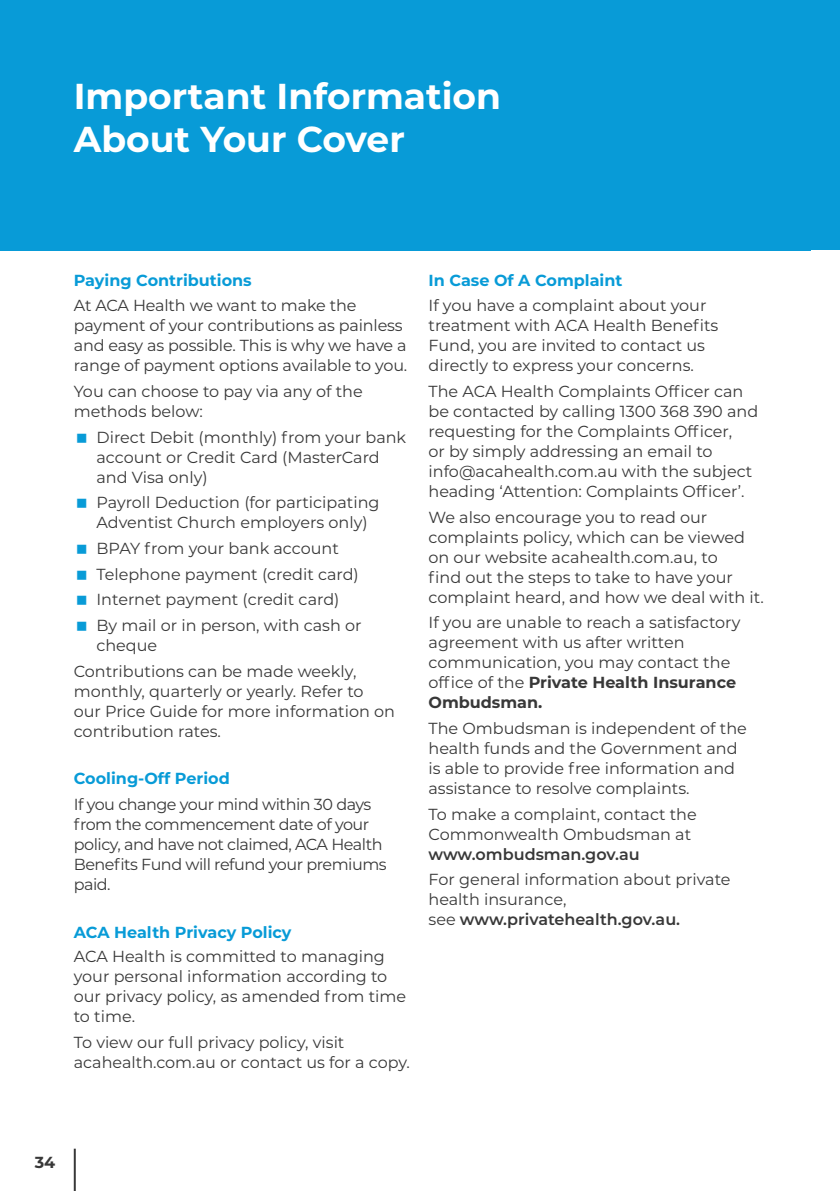
<style>
.page{position:relative;width:840px;height:1191px;background:#fff}
.page>*{position:absolute;margin:0;border:0;box-sizing:border-box;transform-origin:0 0}
.t1{font:700 36px/43.2px "Montserrat";color:#fff}
.t2{font:16px/20px "Montserrat";color:#383838}
.t3{font:16px/20px "Montserrat";letter-spacing:-.03em;color:#383838}
.t4{font:700 16px "Montserrat";color:#089bd7}
.t5{font:600 16px "Montserrat";color:#383838}
.t6{font:700 16px "Montserrat";color:#383838}
.s1{font-weight:700}
.s2{font-weight:600}
</style>
<div class="page">
<hr style="left:74px;top:1148px;width:2px;height:43px;background:#383838">
<div style="left:0;top:0;width:839px;height:250px;background:#089bd7"></div>
<h1 class="t1" style="left:74px;top:72px;width:428px">Important Information<br>About Your Cover</h1>
<p class="t4" style="left:74px;top:268px;width:179px">Paying Contributions</p>
<p class="t2" style="left:74px;top:295px;width:335px">At ACA Health we want to make the payment of your contributions as painless and easy as possible. This is why we have a range of payment options available to you.</p>
<p class="t2" style="left:74px;top:381px;width:290px">You can choose to pay via any of the methods below:</p>
<p class="t2" style="left:96px;top:426px;width:311px">Direct Debit (monthly) from your bank account or Credit Card (MasterCard and Visa only)</p>
<p class="t2" style="left:96px;top:492px;width:284px">Payroll Deduction (for participating<br>Adventist Church employers only)</p>
<p class="t2" style="left:96px;top:535px;width:266px;line-height:25.6px">BPAY from your bank account<br>Telephone payment (credit card)<br>Internet payment (credit card)<br>By mail or in person, with cash or</p>
<p class="t2" style="left:74px;top:632px;width:284px;line-height:25.6px;text-indent:23px">cheque<br>Contributions can be made weekly,</p>
<p class="t2" style="left:74px;top:680px;width:322px">monthly, quarterly or yearly. Refer to<br>our Price Guide for more information on contribution rates.</p>
<p class="t4" style="left:74px;top:767px;width:157px">Cooling-Off Period</p>
<p class="t3" style="left:74px;top:793px;width:314px">If you change your mind within 30 days from the commencement date of your policy, and have not claimed, ACA Health<br>Benefits Fund will refund your premiums paid.</p>
<p class="t4" style="left:74px;top:920px;width:219px">ACA Health Privacy Policy</p>
<p class="t2" style="left:74px;top:946px;width:334px">ACA Health is committed to managing your personal information according to our privacy policy, as amended from time to time.</p>
<p class="t2" style="left:74px;top:1032px;width:337px">To view our full privacy policy, visit acahealth.com.au or contact us for a copy.</p>
<p class="t4" style="left:428px;top:268px;width:195px">In Case Of A Complaint</p>
<p class="t2" style="left:428px;top:295px;width:291px">If you have a complaint about your treatment with ACA Health Benefits Fund, you are invited to contact us directly to express your concerns.</p>
<p class="t2" style="left:428px;top:381px;width:331px">The ACA Health Complaints Officer can be contacted by calling 1300 368 390 and requesting for the Complaints Officer,<br>or by simply addressing an email to info@acahealth.com.au with the subject heading ‘Attention: Complaints Officer’.</p>
<p class="t2" style="left:428px;top:506px;width:337px">We also encourage you to read our complaints policy, which can be viewed on our website acahealth.com.au, to<br>find out the steps to take to have your complaint heard, and how we deal with it.</p>
<p class="t2" style="left:428px;top:612px;width:313px">If you are unable to reach a satisfactory agreement with us after written communication, you may contact the office of the <span class="s1">Private Health Insurance<br>Ombudsman.</span></p>
<p class="t2" style="left:428px;top:718px;width:320px">The Ombudsman is independent of the health funds and the Government and is able to provide free information and assistance to resolve complaints.</p>
<p class="t2" style="left:428px;top:803px;width:270px">To make a complaint, contact the<br>Commonwealth Ombudsman at</p>
<p class="t5" style="left:428px;top:842px;width:213px">www.ombudsman.gov.au</p>
<p class="t2" style="left:428px;top:869px;width:303px">For general information about private health insurance,<br>see <span class="s2">www.privatehealth.gov.au.</span></p>
<p class="t6" style="left:35px;top:1150px;width:22px">34</p>
</div>
